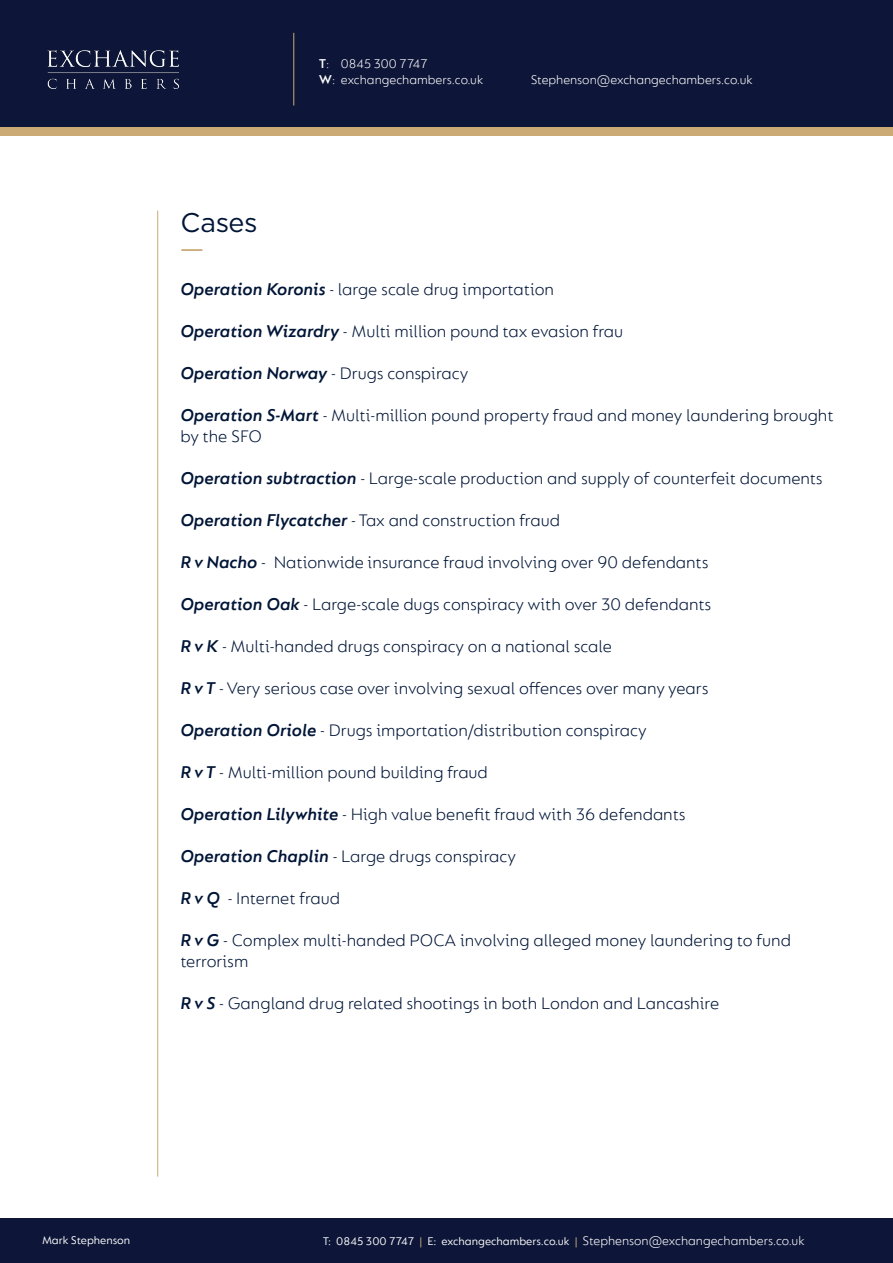
<style>
.page{position:relative;width:893px;height:1263px;background:#fff}
.page>*{position:absolute;margin:0;border:0;box-sizing:border-box;transform-origin:0 0}
.t1{font:27px "Gotham";letter-spacing:-.015em;color:#001537}
.t2{font:300 18px/21px "FS Lucas";color:#001537}
.t3{font:300 13.5px/16.2px "FS Lucas";color:#fff}
.t4{font:12px "FS Lucas";color:#fff}
.s1{font-weight:600}
.s2{font-weight:600;font-style:italic}
.s3{color:#cbaa76}
</style>
<div class="page">
<div style="left:0;top:64px;width:893px;height:72px;background:#cbaa76"></div>
<div style="left:0;top:0;width:893px;height:127px;background:#0d1638"></div>
<div style="left:0;top:1219px;width:893px;height:44px;background:#0d1638"></div>
<img style="left:47px;top:50px;width:132px;height:39px">
<hr style="left:293px;top:33px;width:1px;height:73px;background:#cbaa76">
<hr style="left:157px;top:211px;width:1px;height:966px;background:#cbaa76">
<hr style="left:181px;top:249px;width:21px;height:2px;background:#cbaa76">
<p class="t1" style="left:180px;top:205px;width:79px">Cases</p>
<p class="t3" style="left:319px;top:55px;width:166px"><span class="s1">T</span>: 0845 300 7747<br><span class="s1">W</span>: exchangechambers.co.uk</p>
<p class="t3" style="left:531px;top:71px;width:223px">Stephenson@exchangechambers.co.uk</p>
<p class="t2" style="left:180px;top:278px;width:375px"><span class="s2">Operation Koronis</span> - large scale drug importation</p>
<p class="t2" style="left:180px;top:320px;width:444px"><span class="s2">Operation Wizardry</span> - Multi million pound tax evasion frau</p>
<p class="t2" style="left:180px;top:362px;width:289px"><span class="s2">Operation Norway</span> - Drugs conspiracy</p>
<p class="t2" style="left:180px;top:404px;width:655px"><span class="s2">Operation S-Mart</span> - Multi-million pound property fraud and money laundering brought by the SFO</p>
<p class="t2" style="left:180px;top:467px;width:644px"><span class="s2">Operation subtraction</span> - Large-scale production and supply of counterfeit documents</p>
<p class="t2" style="left:180px;top:509px;width:381px"><span class="s2">Operation Flycatcher</span> - Tax and construction fraud</p>
<p class="t2" style="left:180px;top:551px;width:530px"><span class="s2">R v Nacho</span> - Nationwide insurance fraud involving over 90 defendants</p>
<p class="t2" style="left:180px;top:593px;width:533px"><span class="s2">Operation Oak</span> - Large-scale dugs conspiracy with over 30 defendants</p>
<p class="t2" style="left:180px;top:635px;width:433px"><span class="s2">R v K</span> - Multi-handed drugs conspiracy on a national scale</p>
<p class="t2" style="left:180px;top:677px;width:530px"><span class="s2">R v T</span> - Very serious case over involving sexual offences over many years</p>
<p class="t2" style="left:180px;top:719px;width:468px"><span class="s2">Operation Oriole</span> - Drugs importation/distribution conspiracy</p>
<p class="t2" style="left:180px;top:761px;width:309px"><span class="s2">R v T</span> - Multi-million pound building fraud</p>
<p class="t2" style="left:180px;top:803px;width:507px"><span class="s2">Operation Lilywhite</span> - High value benefit fraud with 36 defendants</p>
<p class="t2" style="left:180px;top:845px;width:337px"><span class="s2">Operation Chaplin</span> - Large drugs conspiracy</p>
<p class="t2" style="left:180px;top:887px;width:161px"><span class="s2">R v Q</span> - Internet fraud</p>
<p class="t2" style="left:180px;top:929px;width:612px"><span class="s2">R v G</span> - Complex multi-handed POCA involving alleged money laundering to fund terrorism</p>
<p class="t2" style="left:180px;top:992px;width:540px"><span class="s2">R v S</span> - Gangland drug related shootings in both London and Lancashire</p>
<p class="t3" style="left:583px;top:1233px;width:223px">Stephenson@exchangechambers.co.uk</p>
<p class="t4" style="left:42px;top:1233px;width:90px">Mark Stephenson</p>
<p class="t4" style="left:323px;top:1235px;width:256px">T: 0845 300 7747 <span class="s3">|</span> E: exchangechambers.co.uk <span class="s3">|</span></p>
</div>
